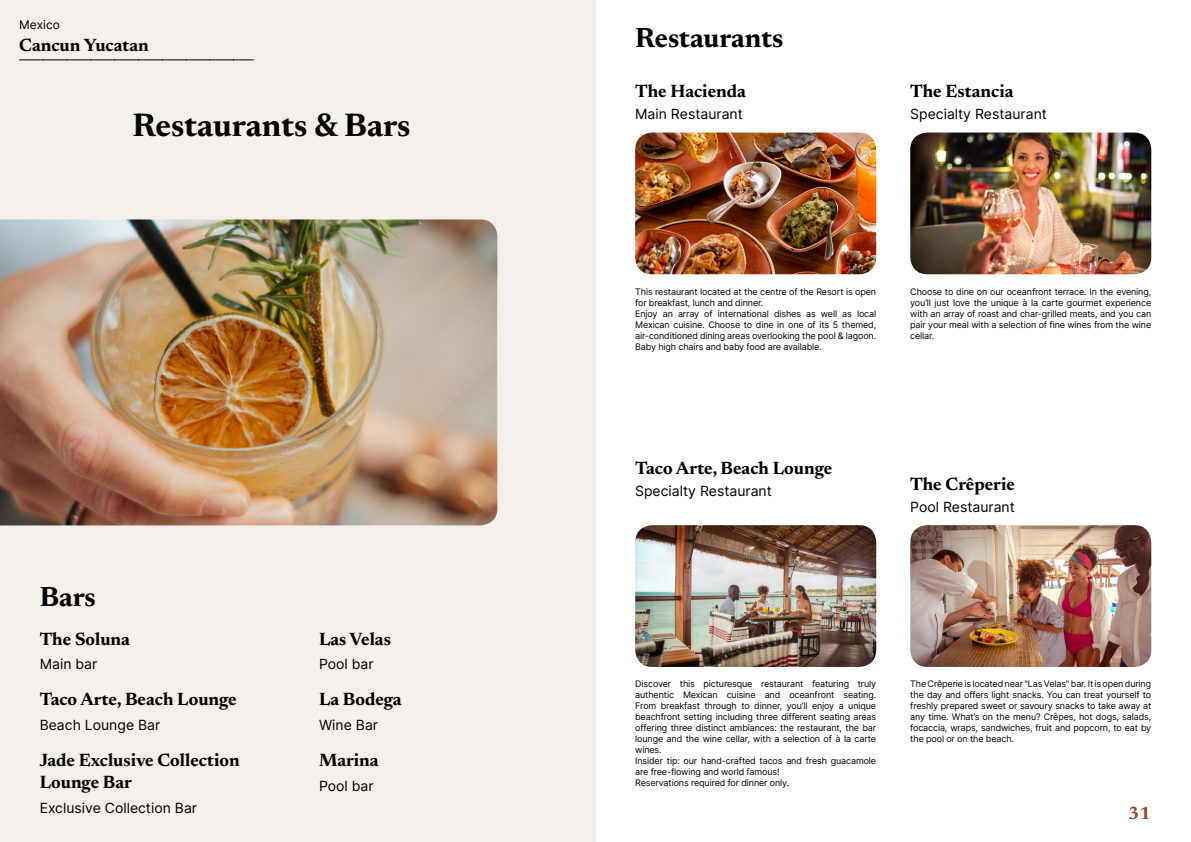
<style>
.page{position:relative;width:1191px;height:842px;background:#fff}
.page>*{position:absolute;margin:0;border:0;box-sizing:border-box;transform-origin:0 0}
.t1{font:700 33px "Newsreader 24 pt";color:#000}
.t2{font:700 28px "Newsreader 24 pt";color:#000}
.t3{font:700 18px/22px "Newsreader 24 pt";color:#000}
.t4{font:700 18px "Newsreader 24 pt";color:#9d432c}
.t5{font:14px "Inter";color:#000}
.t6{font:12px "Inter";color:#000}
.t7{font:9px/11px "Inter";letter-spacing:-.015em;color:#000}
</style>
<div class="page">
<div style="left:0;top:0;width:595px;height:842px;background:#f3f0ec"></div>
<img style="left:0;top:219px;width:497px;height:306px">
<img style="left:635px;top:133px;width:241px;height:141px">
<img style="left:635px;top:525px;width:241px;height:142px">
<img style="left:910px;top:525px;width:241px;height:142px">
<img style="left:910px;top:133px;width:241px;height:141px">
<svg style="left:20px;top:60px;width:233px;height:1px"></svg>
<h3 class="t6" style="left:19px;top:15px;width:42px">Mexico</h3>
<h3 class="t3" style="left:19px;top:33px;width:131px">Cancun Yucatan</h3>
<h1 class="t1" style="left:133px;top:101px;width:279px">Restaurants &amp; Bars</h1>
<h2 class="t2" style="left:40px;top:576px;width:58px">Bars</h2>
<h3 class="t3" style="left:40px;top:627px;width:92px">The Soluna</h3>
<h3 class="t5" style="left:40px;top:654px;width:59px">Main bar</h3>
<h3 class="t3" style="left:40px;top:687px;width:199px">Taco Arte, Beach Lounge</h3>
<h3 class="t5" style="left:40px;top:715px;width:122px">Beach Lounge Bar</h3>
<h3 class="t3" style="left:40px;top:748px;width:201px">Jade Exclusive Collection<br>Lounge Bar</h3>
<h3 class="t5" style="left:40px;top:797px;width:159px">Exclusive Collection Bar</h3>
<h3 class="t3" style="left:319px;top:627px;width:73px">Las Velas</h3>
<h3 class="t5" style="left:319px;top:654px;width:56px">Pool bar</h3>
<h3 class="t3" style="left:319px;top:687px;width:84px">La Bodega</h3>
<h3 class="t5" style="left:319px;top:715px;width:61px">Wine Bar</h3>
<h3 class="t3" style="left:319px;top:748px;width:61px">Marina</h3>
<h3 class="t5" style="left:319px;top:775px;width:56px">Pool bar</h3>
<h2 class="t2" style="left:635px;top:18px;width:150px">Restaurants</h2>
<h3 class="t3" style="left:635px;top:79px;width:112px">The Hacienda</h3>
<h3 class="t5" style="left:635px;top:104px;width:109px">Main Restaurant</h3>
<h3 class="t3" style="left:910px;top:79px;width:105px">The Estancia</h3>
<h3 class="t5" style="left:910px;top:104px;width:138px">Specialty Restaurant</h3>
<p class="t7" style="left:635px;top:286px;width:242px">This restaurant located at the centre of the Resort is open for breakfast, lunch and dinner.<br>Enjoy an array of international dishes as well as local Mexican cuisine. Choose to dine in one of its 5 themed, air-conditioned dining areas overlooking the pool &amp; lagoon.<br>Baby high chairs and baby food are available.</p>
<p class="t7" style="left:910px;top:286px;width:242px;text-align:justify">Choose to dine on our oceanfront terrace. In the evening, you’ll just love the unique à la carte gourmet experience with an array of roast and char-grilled meats, and you can pair your meal with a selection of fine wines from the wine cellar.</p>
<h3 class="t3" style="left:635px;top:456px;width:199px">Taco Arte, Beach Lounge</h3>
<h3 class="t5" style="left:635px;top:480px;width:138px">Specialty Restaurant</h3>
<h3 class="t3" style="left:910px;top:472px;width:106px">The Crêperie</h3>
<h3 class="t5" style="left:910px;top:496px;width:106px">Pool Restaurant</h3>
<p class="t7" style="left:635px;top:678px;width:242px">Discover this picturesque restaurant featuring truly authentic Mexican cuisine and oceanfront seating.<br>From breakfast through to dinner, you’ll enjoy a unique beachfront setting including three different seating areas offering three distinct ambiances: the restaurant, the bar lounge and the wine cellar, with a selection of à la carte wines.<br>Insider tip: our hand-crafted tacos and fresh guacamole are free-flowing and world famous!<br>Reservations required for dinner only.</p>
<p class="t7" style="left:910px;top:678px;width:242px;text-align:justify">The Crêperie is located near "Las Velas" bar. It is open during the day and offers light snacks. You can treat yourself to freshly prepared sweet or savoury snacks to take away at any time. What’s on the menu? Crêpes, hot dogs, salads, focaccia, wraps, sandwiches, fruit and popcorn, to eat by the pool or on the beach.</p>
<h3 class="t4" style="left:1128px;top:800px;width:24px">31</h3>
</div>
